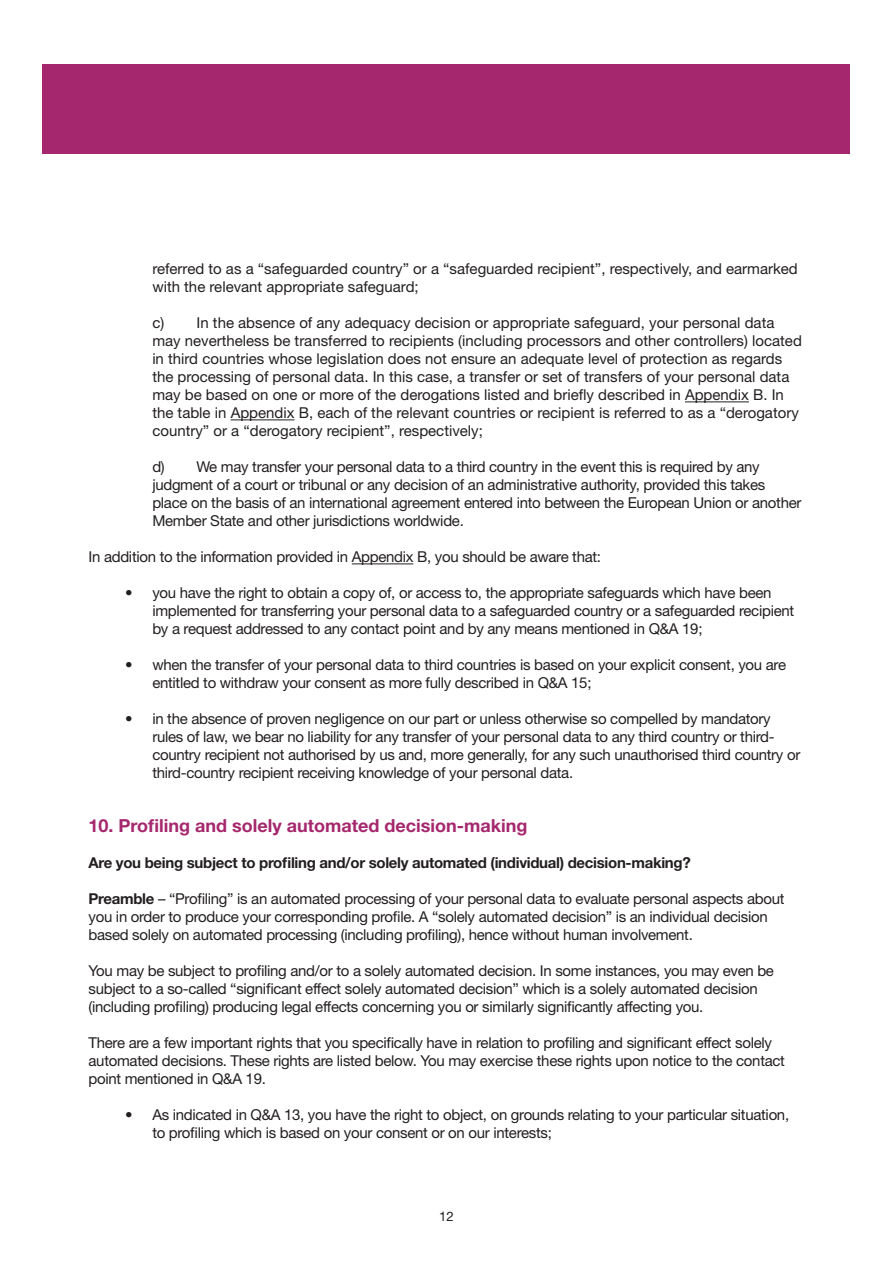
<style>
.page{position:relative;width:893px;height:1263px;background:#fff}
.page>*{position:absolute;margin:0;border:0;box-sizing:border-box;transform-origin:0 0}
.Heading_3{font:700 18px "Helvetica Neue LT Std";color:#a5276d}
.t1{font:15px/18px "Helvetica Neue LT Std";letter-spacing:-.02em;color:#231f20}
.t2{font:15px/18px "Helvetica Neue LT Std";color:#231f20}
.t3{font:700 15px "Helvetica Neue LT Std";letter-spacing:-.02em;color:#231f20}
.t4{font:13.05px "Helvetica Neue LT Std";color:#231f20}
.s1{font-weight:700}
</style>
<div class="page">
<div style="left:43px;top:65px;width:807px;height:89px;background:#a5276d"></div>
<hr style="left:685px;top:401px;width:64px;height:1px;background:#231f20">
<hr style="left:231px;top:419px;width:64px;height:1px;background:#231f20">
<hr style="left:352px;top:563px;width:61px;height:1px;background:#231f20">
<p class="t2" style="left:152px;top:260px;width:647px">referred to as a “safeguarded country” or a “safeguarded recipient”, respectively, and earmarked with the relevant appropriate safeguard;</p>
<p class="t2" style="left:152px;top:314px;width:651px">c) In the absence of any adequacy decision or appropriate safeguard, your personal data may nevertheless be transferred to recipients (including processors and other controllers) located in third countries whose legislation does not ensure an adequate level of protection as regards the processing of personal data. In this case, a transfer or set of transfers of your personal data may be based on one or more of the derogations listed and briefly described in Appendix B. In the table in Appendix B, each of the relevant countries or recipient is referred to as a “derogatory country” or a “derogatory recipient”, respectively;</p>
<p class="t1" style="left:152px;top:458px;width:651px">d) We may transfer your personal data to a third country in the event this is required by any judgment of a court or tribunal or any decision of an administrative authority, provided this takes place on the basis of an international agreement entered into between the European Union or another Member State and other jurisdictions worldwide.</p>
<p class="t1" style="left:89px;top:548px;width:514px">In addition to the information provided in Appendix B, you should be aware that:</p>
<p class="t1" style="left:152px;top:584px;width:643px;text-indent:-27px">• you have the right to obtain a copy of, or access to, the appropriate safeguards which have been implemented for transferring your personal data to a safeguarded country or a safeguarded recipient by a request addressed to any contact point and by any means mentioned in Q&amp;A 19;</p>
<p class="t1" style="left:152px;top:656px;width:635px;text-indent:-27px">• when the transfer of your personal data to third countries is based on your explicit consent, you are entitled to withdraw your consent as more fully described in Q&amp;A 15;</p>
<p class="t1" style="left:152px;top:710px;width:649px;text-indent:-27px">• in the absence of proven negligence on our part or unless otherwise so compelled by mandatory rules of law, we bear no liability for any transfer of your personal data to any third country or third&shy;country recipient not authorised by us and, more generally, for any such unauthorised third country or third-country recipient receiving knowledge of your personal data.</p>
<p class="Heading_3" style="left:89px;top:815px;width:440px">10. Profiling and solely automated decision-making</p>
<p class="t3" style="left:89px;top:854px;width:604px">Are you being subject to profiling and/or solely automated (individual) decision-making?</p>
<p class="t1" style="left:89px;top:890px;width:697px"><span class="s1">Preamble</span> – “Profiling” is an automated processing of your personal data to evaluate personal aspects about you in order to produce your corresponding profile. A “solely automated decision” is an individual decision based solely on automated processing (including profiling), hence without human involvement.</p>
<p class="t1" style="left:89px;top:962px;width:687px">You may be subject to profiling and/or to a solely automated decision. In some instances, you may even be subject to a so-called “significant effect solely automated decision” which is a solely automated decision (including profiling) producing legal effects concerning you or similarly significantly affecting you.</p>
<p class="t1" style="left:89px;top:1034px;width:698px">There are a few important rights that you specifically have in relation to profiling and significant effect solely automated decisions. These rights are listed below. You may exercise these rights upon notice to the contact point mentioned in Q&amp;A 19.</p>
<p class="t1" style="left:152px;top:1106px;width:638px;text-indent:-27px">• As indicated in Q&amp;A 13, you have the right to object, on grounds relating to your particular situation, to profiling which is based on your consent or on our interests;</p>
<p class="t4" style="left:439px;top:1208px;width:16px">12</p>
</div>
